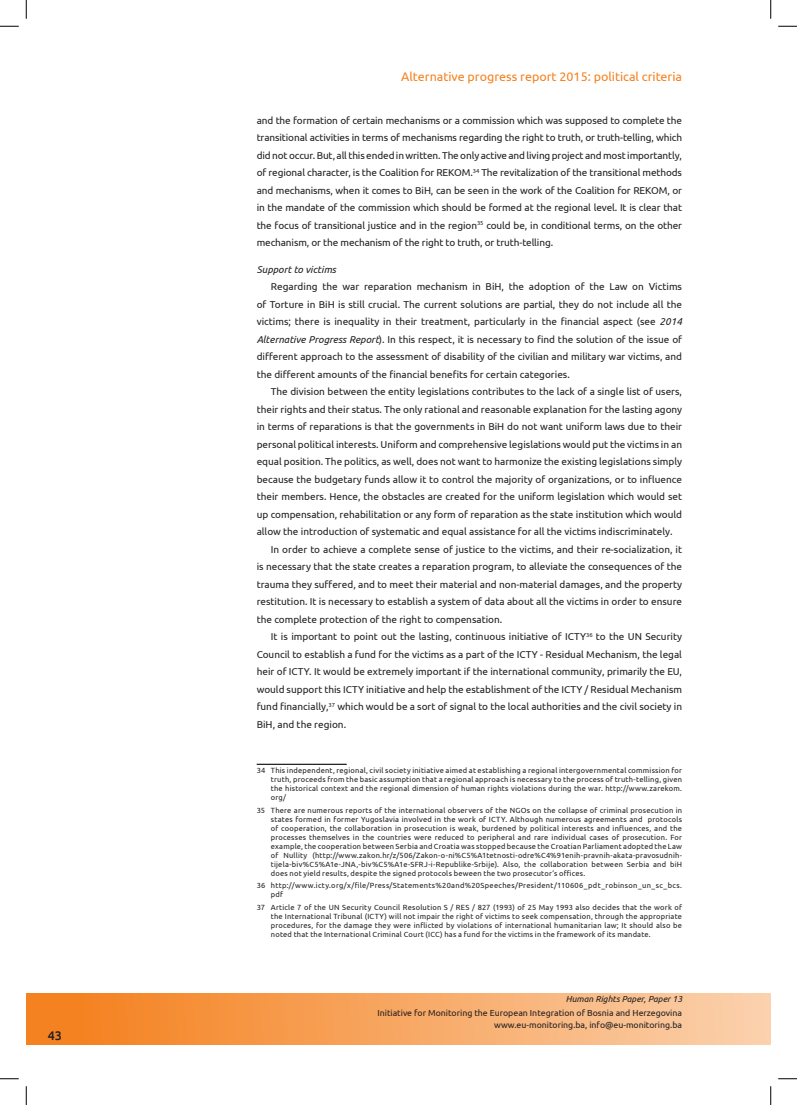
<style>
.page{position:relative;width:797px;height:1105px;background:#fff}
.page>*{position:absolute;margin:0;border:0;box-sizing:border-box;transform-origin:0 0}
.t1{font:12.5px "Ubuntu";color:#f58220}
.t2{font:500 12.5px "Ubuntu";color:#231f20}
.t3{font:10px/17.5px "Ubuntu";color:#231f20;text-align:justify}
.t4{font:italic 10px "Ubuntu";color:#231f20}
.t5{font:8.75px/12.5px "Ubuntu";color:#231f20;text-align:right}
.t6{font:italic 8.75px "Ubuntu";color:#231f20}
.fus-nota{font:7.5px/9px "Ubuntu";letter-spacing:.03em;color:#231f20;text-align:justify}
.s1{font-style:italic}
</style>
<div class="page">
<div style="left:26px;top:993px;width:744px;height:52px;background:linear-gradient(to right,#f47d17,#fbd1ae)"></div>
<hr style="left:257px;top:764px;width:90px;height:1px;background:#231f20">
<svg style="left:0;top:25px;width:19px;height:2px"></svg>
<svg style="left:778px;top:25px;width:19px;height:2px"></svg>
<svg style="left:0;top:1078px;width:19px;height:1px"></svg>
<svg style="left:778px;top:1078px;width:19px;height:1px"></svg>
<svg style="left:25px;top:0;width:2px;height:19px"></svg>
<svg style="left:25px;top:1086px;width:2px;height:19px"></svg>
<svg style="left:770px;top:0;width:1px;height:19px"></svg>
<svg style="left:770px;top:1086px;width:1px;height:19px"></svg>
<p class="t2" style="left:48px;top:1028px;width:16px">43</p>
<p class="t1" style="left:401px;top:69px;width:282px">Alternative progress report 2015: political criteria</p>
<p class="t3" style="left:257px;top:111px;width:427px">and the formation of certain mechanisms or a commission which was supposed to complete the transitional activities in terms of mechanisms regarding the right to truth, or truth-telling, which did not occur. But, all this ended in written. The only active and living project and most importantly, of regional character, is the Coalition for REKOM.<sup>34</sup> The revitalization of the transitional methods and mechanisms, when it comes to BiH, can be seen in the work of the Coalition for REKOM, or in the mandate of the commission which should be formed at the regional level. It is clear that the focus of transitional justice and in the region<sup>35</sup> could be, in conditional terms, on the other mechanism, or the mechanism of the right to truth, or truth-telling.</p>
<p class="t4" style="left:257px;top:263px;width:81px">Support to victims</p>
<p class="t3" style="left:257px;top:277px;width:427px;text-indent:14px">Regarding the war reparation mechanism in BiH, the adoption of the Law on Victims of Torture in BiH is still crucial. The current solutions are partial, they do not include all the victims; there is inequality in their treatment, particularly in the financial aspect (see <span class="s1">2014<br>Alternative Progress Report</span>). In this respect, it is necessary to find the solution of the issue of different approach to the assessment of disability of the civilian and military war victims, and the different amounts of the financial benefits for certain categories.</p>
<p class="t3" style="left:257px;top:382px;width:427px;text-indent:14px">The division between the entity legislations contributes to the lack of a single list of users, their rights and their status. The only rational and reasonable explanation for the lasting agony in terms of reparations is that the governments in BiH do not want uniform laws due to their personal political interests. Uniform and comprehensive legislations would put the victims in an equal position. The politics, as well, does not want to harmonize the existing legislations simply because the budgetary funds allow it to control the majority of organizations, or to influence their members. Hence, the obstacles are created for the uniform legislation which would set up compensation, rehabilitation or any form of reparation as the state institution which would allow the introduction of systematic and equal assistance for all the victims indiscriminately.</p>
<p class="t3" style="left:257px;top:540px;width:427px;text-indent:14px">In order to achieve a complete sense of justice to the victims, and their re-socialization, it is necessary that the state creates a reparation program, to alleviate the consequences of the trauma they suffered, and to meet their material and non-material damages, and the property restitution. It is necessary to establish a system of data about all the victims in order to ensure the complete protection of the right to compensation.</p>
<p class="t3" style="left:257px;top:627px;width:427px;text-indent:14px">It is important to point out the lasting, continuous initiative of ICTY<sup>36</sup> to the UN Security Council to establish a fund for the victims as a part of the ICTY - Residual Mechanism, the legal heir of ICTY. It would be extremely important if the international community, primarily the EU, would support this ICTY initiative and help the establishment of the ICTY / Residual Mechanism fund financially,<sup>37</sup> which would be a sort of signal to the local authorities and the civil society in BiH, and the region.</p>
<p class="fus-nota" style="left:271px;top:766px;width:413px;text-indent:-14px">34 This independent, regional, civil society initiative aimed at establishing a regional intergovernmental commission for truth, proceeds from the basic assumption that a regional approach is necessary to the process of truth-telling, given the historical context and the regional dimension of human rights violations during the war. http://www.zarekom. org/</p>
<p class="fus-nota" style="left:271px;top:805px;width:413px;text-indent:-14px">35 There are numerous reports of the international observers of the NGOs on the collapse of criminal prosecution in states formed in former Yugoslavia involved in the work of ICTY. Although numerous agreements and protocols of cooperation, the collaboration in prosecution is weak, burdened by political interests and influences, and the processes themselves in the countries were reduced to peripheral and rare individual cases of prosecution. For example, the cooperation between Serbia and Croatia was stopped because the Croatian Parliament adopted the Law of Nullity (http://www.zakon.hr/z/506/Zakon-o-ni%C5%A1tetnosti-odre%C4%91enih-pravnih-akata-pravosudnih&shy;tijela-biv%C5%A1e-JNA,-biv%C5%A1e-SFRJ-i-Republike-Srbije). Also, the collaboration between Serbia and biH does not yield results, despite the signed protocols beween the two prosecutor’s offices.</p>
<p class="fus-nota" style="left:271px;top:881px;width:413px;text-indent:-14px">36 http://www.icty.org/x/file/Press/Statements%20and%20Speeches/President/110606_pdt_robinson_un_sc_bcs. pdf</p>
<p class="fus-nota" style="left:271px;top:902px;width:413px;text-indent:-14px">37 Article 7 of the UN Security Council Resolution S / RES / 827 (1993) of 25 May 1993 also decides that the work of the International Tribunal (ICTY) will not impair the right of victims to seek compensation, through the appropriate procedures, for the damage they were inflicted by violations of international humanitarian law; It should also be noted that the International Criminal Court (ICC) has a fund for the victims in the framework of its mandate.</p>
<p class="t6" style="left:565px;top:994px;width:118px">Human Rights Paper, Paper 13</p>
<p class="t5" style="left:377px;top:1006px;width:306px">Initiative for Monitoring the European Integration of Bosnia and Herzegovina www.eu-monitoring.ba, info@eu-monitoring.ba</p>
</div>
